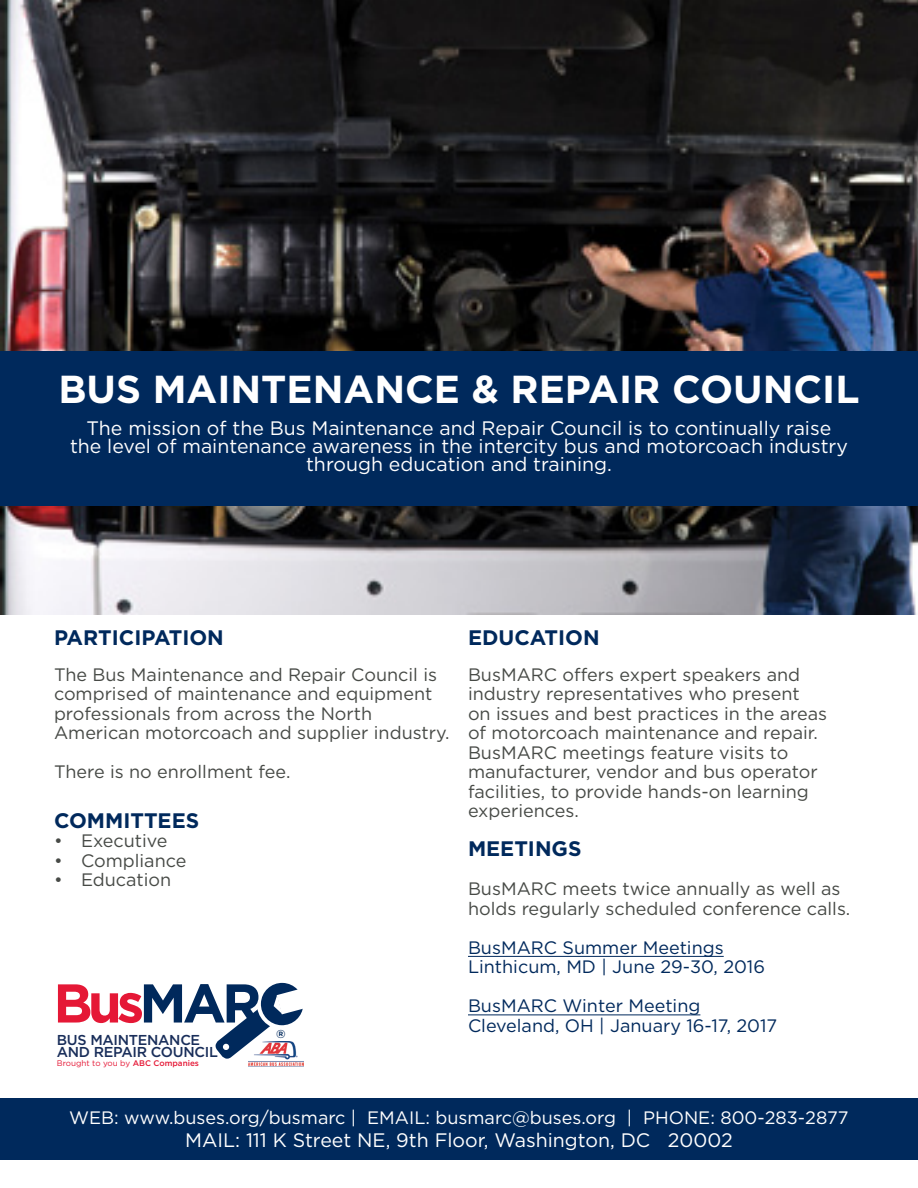
<style>
.page{position:relative;width:918px;height:1188px;background:#fff}
.page>*{position:absolute;margin:0;border:0;box-sizing:border-box;transform-origin:0 0}
.t1{font:700 54.45px "Gotham";letter-spacing:-.09em;color:#e51836}
.t2{font:700 39px "Gotham";color:#fff}
.t3{font:700 21px "Gotham";color:#00295c}
.t4{font:19.5px/18px "Gotham";color:#fff;text-align:center}
.t5{font:18px/19.5px "Gotham";color:#474a46}
.t6{font:18px "Gotham";color:#00295c}
.t7{font:18px "Gotham";color:#fff}
.t8{font:500 14.4px/12px "Gotham";letter-spacing:-.02em;color:#192e5a}
.t9{font:700 11.55px "Gotham";color:#00295c}
.t10{font:8.1px "Gotham";color:#e51836}
.s1{color:#00295c}
.s2{font-weight:500}
</style>
<div class="page">
<div style="left:0;top:1098px;width:918px;height:61px;background:#00295c"></div>
<img style="left:0;top:0;width:918px;height:614px">
<div style="left:0;top:351px;width:918px;height:155px;background:#00295c"></div>
<hr style="left:468px;top:956px;width:256px;height:1px;background:#00295c">
<hr style="left:468px;top:1015px;width:232px;height:1px;background:#00295c">
<img style="left:249px;top:1061px;width:54px;height:5px">
<svg style="left:215px;top:982px;width:88px;height:78px"></svg>
<p class="t2" style="left:58px;top:367px;width:803px">BUS MAINTENANCE &amp; REPAIR COUNCIL</p>
<p class="t4" style="left:70px;top:419px;width:779px">The mission of the Bus Maintenance and Repair Council is to continually raise the level of maintenance awareness in the intercity bus and motorcoach industry through education and training.</p>
<p class="t3" style="left:54px;top:625px;width:171px">PARTICIPATION</p>
<p class="t5" style="left:54px;top:665px;width:397px">The Bus Maintenance and Repair Council is comprised of maintenance and equipment professionals from across the North American motorcoach and supplier industry.</p>
<p class="t5" style="left:54px;top:762px;width:238px">There is no enrollment fee.</p>
<p class="t3" style="left:54px;top:808px;width:147px">COMMITTEES</p>
<p class="t5" style="left:54px;top:831px;width:115px">• Executive</p>
<p class="t5" style="left:54px;top:851px;width:134px">• Compliance</p>
<p class="t5" style="left:54px;top:870px;width:119px">• Education</p>
<p class="t1" style="left:53px;top:972px;width:210px">Bus<span class="s1">MAR</span></p>
<p class="t8" style="left:57px;top:1034px;width:163px">BUS MAINTENANCE<br>AND REPAIR COUNCIL</p>
<p class="t10" style="left:57px;top:1058px;width:144px">Brought to you by <span class="s2">ABC Companies</span></p>
<p class="t9" style="left:276px;top:1027px;width:11px">®</p>
<p class="t3" style="left:468px;top:625px;width:133px">EDUCATION</p>
<p class="t5" style="left:468px;top:665px;width:361px">BusMARC offers expert speakers and industry representatives who present<br>on issues and best practices in the areas of motorcoach maintenance and repair.<br>BusMARC meetings feature visits to manufacturer, vendor and bus operator facilities, to provide hands-on learning experiences.</p>
<p class="t3" style="left:468px;top:837px;width:115px">MEETINGS</p>
<p class="t5" style="left:468px;top:879px;width:384px">BusMARC meets twice annually as well as holds regularly scheduled conference calls.</p>
<p class="t6" style="left:468px;top:938px;width:257px">BusMARC Summer Meetings</p>
<p class="t6" style="left:468px;top:957px;width:299px">Linthicum, MD | June 29-30, 2016</p>
<p class="t6" style="left:468px;top:996px;width:234px">BusMARC Winter Meeting</p>
<p class="t6" style="left:468px;top:1016px;width:311px">Cleveland, OH | January 16-17, 2017</p>
<p class="t7" style="left:69px;top:1108px;width:781px">WEB: www.buses.org/busmarc | EMAIL: busmarc@buses.org | PHONE: 800-283-2877</p>
<p class="t4" style="left:185px;top:1131px;width:549px">MAIL: 111 K Street NE, 9th Floor, Washington, DC 20002</p>
</div>
